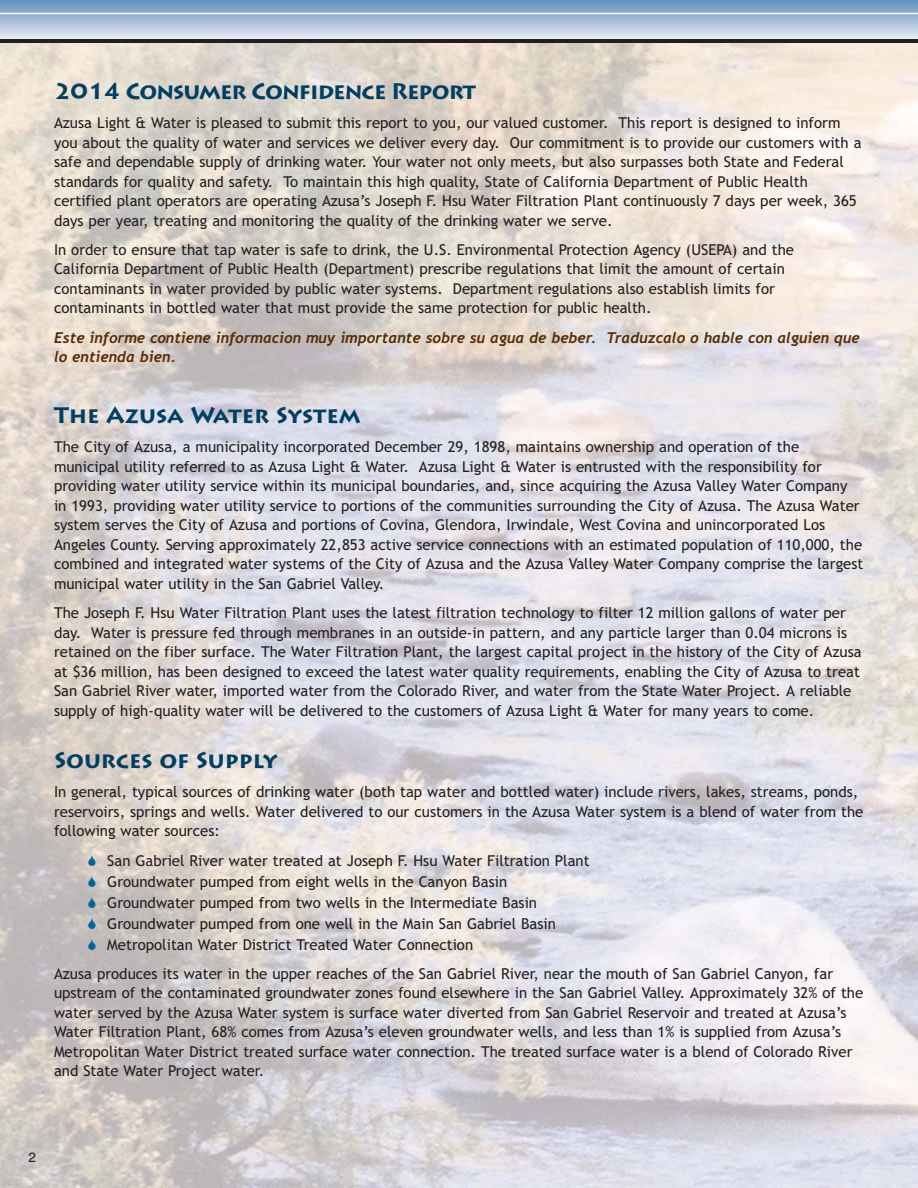
<style>
.page{position:relative;width:918px;height:1188px;background:#fff}
.page>*{position:absolute;margin:0;border:0;box-sizing:border-box;transform-origin:0 0}
.t1{font:700 22.5px "Lithos Pro";color:#003f62}
.t2{font:700 22.5px "Lithos Pro";letter-spacing:-.04em;color:#003f62}
.t3{font:15px/19.5px "Trebuchet MS";color:#231f20}
.t4{font:italic 700 15px/19.5px "Trebuchet";color:#592a00}
.t5{font:13.5px "Helvetica";color:#231f20}
</style>
<div class="page">
<img style="left:0;top:43px;width:918px;height:1145px">
<svg style="left:0;top:0;width:918px;height:40px;background:#a1b9d3"></svg>
<hr style="left:0;top:40px;width:918px;height:3px;background:#231f20">
<hr style="left:0;top:13px;width:918px;height:1px;background:#fff">
<svg style="left:88px;top:855px;width:7px;height:11px"></svg>
<svg style="left:88px;top:876px;width:7px;height:11px"></svg>
<svg style="left:88px;top:897px;width:7px;height:11px"></svg>
<svg style="left:88px;top:918px;width:7px;height:11px"></svg>
<svg style="left:88px;top:939px;width:7px;height:11px"></svg>
<h1 class="t2" style="left:54px;top:78px;width:424px">2014 Consumer Confidence Report</h1>
<p class="t3" style="left:54px;top:115px;width:809px">Azusa Light &amp; Water is pleased to submit this report to you, our valued customer. This report is designed to inform you about the quality of water and services we deliver every day. Our commitment is to provide our customers with a safe and dependable supply of drinking water. Your water not only meets, but also surpasses both State and Federal standards for quality and safety. To maintain this high quality, State of California Department of Public Health certified plant operators are operating Azusa’s Joseph F. Hsu Water Filtration Plant continuously 7 days per week, 365 days per year, treating and monitoring the quality of the drinking water we serve.</p>
<p class="t3" style="left:54px;top:241px;width:742px">In order to ensure that tap water is safe to drink, the U.S. Environmental Protection Agency (USEPA) and the California Department of Public Health (Department) prescribe regulations that limit the amount of certain contaminants in water provided by public water systems. Department regulations also establish limits for contaminants in bottled water that must provide the same protection for public health.</p>
<p class="t4" style="left:54px;top:329px;width:807px">Este informe contiene informacion muy importante sobre su agua de beber. Traduzcalo o hable con alguien que lo entienda bien.</p>
<h1 class="t1" style="left:54px;top:402px;width:308px">The Azusa Water System</h1>
<p class="t3" style="left:54px;top:439px;width:811px">The City of Azusa, a municipality incorporated December 29, 1898, maintains ownership and operation of the municipal utility referred to as Azusa Light &amp; Water. Azusa Light &amp; Water is entrusted with the responsibility for providing water utility service within its municipal boundaries, and, since acquiring the Azusa Valley Water Company in 1993, providing water utility service to portions of the communities surrounding the City of Azusa. The Azusa Water system serves the City of Azusa and portions of Covina, Glendora, Irwindale, West Covina and unincorporated Los Angeles County. Serving approximately 22,853 active service connections with an estimated population of 110,000, the combined and integrated water systems of the City of Azusa and the Azusa Valley Water Company comprise the largest municipal water utility in the San Gabriel Valley.</p>
<p class="t3" style="left:54px;top:604px;width:809px">The Joseph F. Hsu Water Filtration Plant uses the latest filtration technology to filter 12 million gallons of water per day. Water is pressure fed through membranes in an outside-in pattern, and any particle larger than 0.04 microns is retained on the fiber surface. The Water Filtration Plant, the largest capital project in the history of the City of Azusa at $36 million, has been designed to exceed the latest water quality requirements, enabling the City of Azusa to treat San Gabriel River water, imported water from the Colorado River, and water from the State Water Project. A reliable supply of high-quality water will be delivered to the customers of Azusa Light &amp; Water for many years to come.</p>
<h1 class="t1" style="left:54px;top:747px;width:225px">Sources of Supply</h1>
<p class="t3" style="left:54px;top:784px;width:811px">In general, typical sources of drinking water (both tap water and bottled water) include rivers, lakes, streams, ponds, reservoirs, springs and wells. Water delivered to our customers in the Azusa Water system is a blend of water from the following water sources:</p>
<p class="t3" style="left:107px;top:851px;width:484px;line-height:21px">San Gabriel River water treated at Joseph F. Hsu Water Filtration Plant Groundwater pumped from eight wells in the Canyon Basin Groundwater pumped from two wells in the Intermediate Basin Groundwater pumped from one well in the Main San Gabriel Basin Metropolitan Water District Treated Water Connection</p>
<p class="t3" style="left:54px;top:965px;width:811px">Azusa produces its water in the upper reaches of the San Gabriel River, near the mouth of San Gabriel Canyon, far upstream of the contaminated groundwater zones found elsewhere in the San Gabriel Valley. Approximately 32% of the water served by the Azusa Water system is surface water diverted from San Gabriel Reservoir and treated at Azusa’s Water Filtration Plant, 68% comes from Azusa’s eleven groundwater wells, and less than 1% is supplied from Azusa’s Metropolitan Water District treated surface water connection. The treated surface water is a blend of Colorado River and State Water Project water.</p>
<p class="t5" style="left:28px;top:1152px;width:9px">2</p>
</div>
